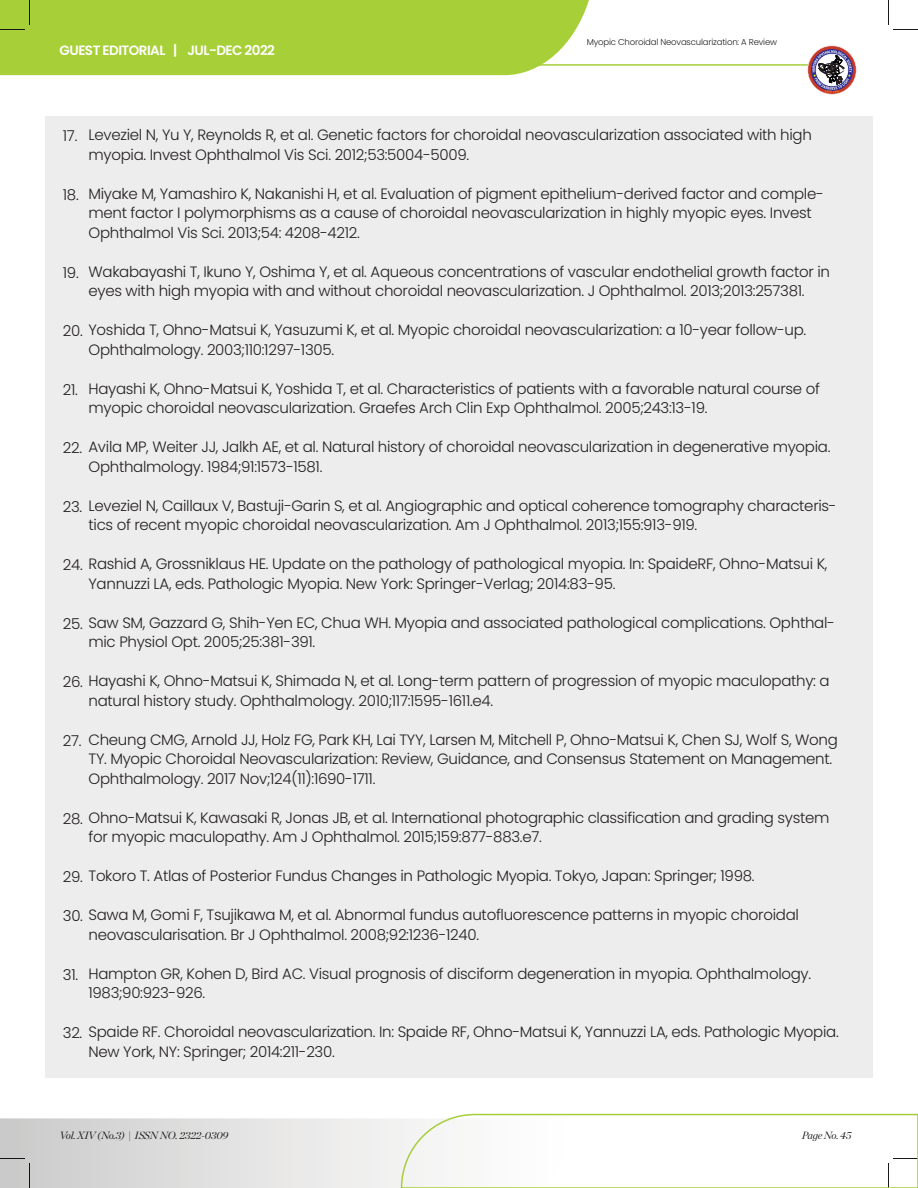
<style>
.page{position:relative;width:918px;height:1188px;background:#fff}
.page>*{position:absolute;margin:0;border:0;box-sizing:border-box;transform-origin:0 0}
.t1{font:300 15px/19.5px "Poppins";letter-spacing:-.02em;color:#231f20}
.t2{font:600 13.5px "Poppins";letter-spacing:-.04em;color:#fff}
.t3{font:italic 10.5px "Chronicle Display";letter-spacing:-.02em;color:#231f20}
.t4{font:300 8.55px "Poppins";letter-spacing:-.02em;color:#231f20}
</style>
<div class="page">
<div style="left:0;top:0;width:589px;height:75px;background:#a7cf38"></div>
<svg style="left:30px;top:0;width:1px;height:24px"></svg>
<svg style="left:0;top:30px;width:24px;height:1px"></svg>
<svg style="left:888px;top:0;width:1px;height:24px"></svg>
<div style="left:45px;top:116px;width:828px;height:961px;background:#ededed"></div>
<hr style="left:527px;top:64px;width:282px;height:2px;background:#a5ce39">
<svg style="left:808px;top:46px;width:48px;height:48px"></svg>
<div style="left:808px;top:46px;width:48px;height:48px;border:1px dashed #fff;border-radius:50%"></div>
<svg style="left:811px;top:49px;width:42px;height:42px"></svg>
<svg style="left:812px;top:50px;width:40px;height:42px"></svg>
<svg style="left:0;top:1113px;width:918px;height:75px"></svg>
<p class="t2" style="left:60px;top:43px;width:217px">GUEST EDITORIAL | JUL-DEC 2022</p>
<p class="t4" style="left:587px;top:37px;width:192px">Myopic Choroidal Neovascularization: A Review</p>
<p class="t1" style="left:63px;top:126px;width:16px">17.</p>
<p class="t1" style="left:63px;top:185px;width:17px">18.</p>
<p class="t1" style="left:63px;top:263px;width:17px">19.</p>
<p class="t1" style="left:89px;top:125px;width:725px">Leveziel N, Yu Y, Reynolds R, et al. Genetic factors for choroidal neovascularization associated with high myopia. Invest Ophthalmol Vis Sci. 2012;53:5004-5009.</p>
<p class="t1" style="left:89px;top:184px;width:737px">Miyake M, Yamashiro K, Nakanishi H, et al. Evaluation of pigment epithelium-derived factor and comple&shy;ment factor I polymorphisms as a cause of choroidal neovascularization in highly myopic eyes. Invest<br>Ophthalmol Vis Sci. 2013;54: 4208-4212.</p>
<p class="t1" style="left:89px;top:262px;width:743px">Wakabayashi T, Ikuno Y, Oshima Y, et al. Aqueous concentrations of vascular endothelial growth factor in eyes with high myopia with and without choroidal neovascularization. J Ophthalmol. 2013;2013:257381.</p>
<p class="t1" style="left:63px;top:320px;width:745px">20. Yoshida T, Ohno-Matsui K, Yasuzumi K, et al. Myopic choroidal neovascularization: a 10-year follow-up.</p>
<p class="t1" style="left:63px;top:380px;width:17px">21.</p>
<p class="t1" style="left:89px;top:340px;width:247px">Ophthalmology. 2003;110:1297-1305.</p>
<p class="t1" style="left:89px;top:379px;width:733px">Hayashi K, Ohno-Matsui K, Yoshida T, et al. Characteristics of patients with a favorable natural course of myopic choroidal neovascularization. Graefes Arch Clin Exp Ophthalmol. 2005;243:13-19.</p>
<p class="t1" style="left:63px;top:437px;width:769px">22. Avila MP, Weiter JJ, Jalkh AE, et al. Natural history of choroidal neovascularization in degenerative myopia.</p>
<p class="t1" style="left:89px;top:457px;width:235px">Ophthalmology. 1984;91:1573-1581.</p>
<p class="t1" style="left:63px;top:496px;width:775px">23. Leveziel N, Caillaux V, Bastuji-Garin S, et al. Angiographic and optical coherence tomography characteris-</p>
<p class="t1" style="left:89px;top:515px;width:610px">tics of recent myopic choroidal neovascularization. Am J Ophthalmol. 2013;155:913-919.</p>
<p class="t1" style="left:63px;top:554px;width:766px">24. Rashid A, Grossniklaus HE. Update on the pathology of pathological myopia. In: SpaideRF, Ohno-Matsui K,</p>
<p class="t1" style="left:89px;top:574px;width:528px">Yannuzzi LA, eds. Pathologic Myopia. New York: Springer-Verlag; 2014:83-95.</p>
<p class="t1" style="left:63px;top:613px;width:774px">25. Saw SM, Gazzard G, Shih-Yen EC, Chua WH. Myopia and associated pathological complications. Ophthal-</p>
<p class="t1" style="left:89px;top:632px;width:228px">mic Physiol Opt. 2005;25:381-391.</p>
<p class="t1" style="left:63px;top:671px;width:768px">26. Hayashi K, Ohno-Matsui K, Shimada N, et al. Long-term pattern of progression of myopic maculopathy: a</p>
<p class="t1" style="left:89px;top:691px;width:406px">natural history study. Ophthalmology. 2010;117:1595-1611.e4.</p>
<p class="t1" style="left:89px;top:730px;width:751px">Cheung CMG, Arnold JJ, Holz FG, Park KH, Lai TYY, Larsen M, Mitchell P, Ohno-Matsui K, Chen SJ, Wolf S, Wong<br>TY. Myopic Choroidal Neovascularization: Review, Guidance, and Consensus Statement on Management.<br>Ophthalmology. 2017 Nov;124(11):1690-1711.</p>
<p class="t1" style="left:63px;top:731px;width:20px">27.</p>
<p class="t1" style="left:63px;top:808px;width:768px">28. Ohno-Matsui K, Kawasaki R, Jonas JB, et al. International photographic classification and grading system</p>
<p class="t1" style="left:89px;top:827px;width:455px">for myopic maculopathy. Am J Ophthalmol. 2015;159:877-883.e7.</p>
<p class="t1" style="left:63px;top:866px;width:693px">29. Tokoro T. Atlas of Posterior Fundus Changes in Pathologic Myopia. Tokyo, Japan: Springer; 1998.</p>
<p class="t1" style="left:63px;top:905px;width:738px">30. Sawa M, Gomi F, Tsujikawa M, et al. Abnormal fundus autofluorescence patterns in myopic choroidal</p>
<p class="t1" style="left:63px;top:965px;width:17px">31.</p>
<p class="t1" style="left:89px;top:925px;width:392px">neovascularisation. Br J Ophthalmol. 2008;92:1236-1240.</p>
<p class="t1" style="left:89px;top:964px;width:724px">Hampton GR, Kohen D, Bird AC. Visual prognosis of disciform degeneration in myopia. Ophthalmology.<br>1983;90:923-926.</p>
<p class="t1" style="left:63px;top:1022px;width:777px">32. Spaide RF. Choroidal neovascularization. In: Spaide RF, Ohno-Matsui K, Yannuzzi LA, eds. Pathologic Myopia.</p>
<p class="t1" style="left:89px;top:1042px;width:248px">New York, NY: Springer; 2014:211-230.</p>
<p class="t3" style="left:60px;top:1127px;width:170px">Vol. XIV (No.3) | ISSN NO. 2322-0309</p>
<p class="t3" style="left:802px;top:1127px;width:51px">Page No. 45</p>
</div>
